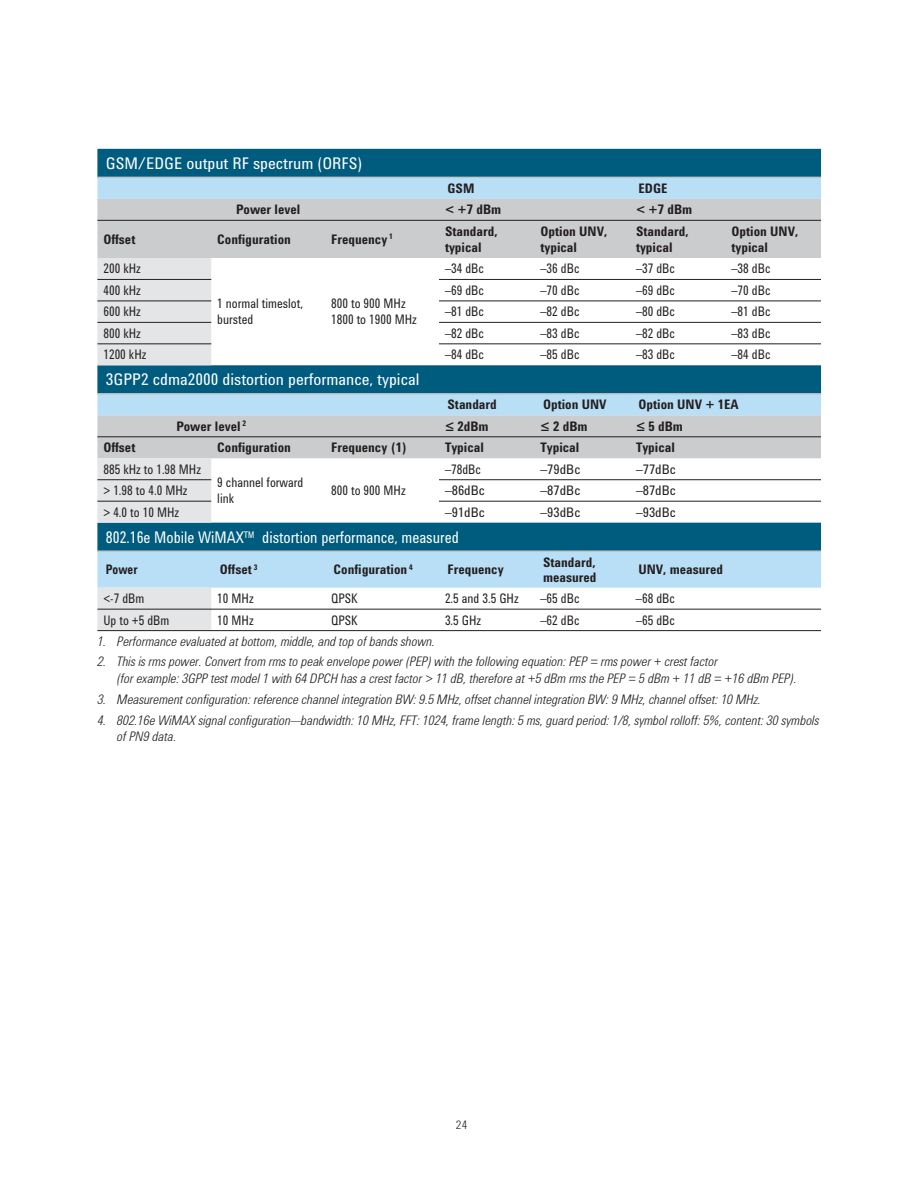
<style>
.page{position:relative;width:918px;height:1188px;background:#fff}
.page>*{position:absolute;margin:0;border:0;box-sizing:border-box;transform-origin:0 0}
.t1{font:16.5px "Agilent Condensed CFF";color:#fff}
.t2{font:16.5px "Agilent Condensed CFF";color:#fff;scale:.9 1}
.t3{font:italic 300 13.5px/16.5px "Agilent Condensed CFF";color:#231f20}
.t4{font:13.5px/16.2px "Agilent Condensed CFF";color:#231f20;scale:.9 1}
.t5{font:700 13.5px/16.2px "Agilent Condensed CFF";color:#231f20}
.t6{font:13.5px "Agilent Condensed CFF";color:#231f20}
.t7{font:700 13.5px "Agilent Condensed CFF";color:#231f20;scale:.9 1}
.t8{font:300 12px "Agilent Condensed CFF";color:#231f20}
</style>
<div class="page">
<div style="left:97px;top:149px;width:724px;height:28px;background:#005c7e"></div>
<svg style="left:97px;top:178px;width:724px;height:410px"></svg>
<svg style="left:97px;top:199px;width:724px;height:259px"></svg>
<svg style="left:97px;top:258px;width:114px;height:372px;background:#b7cbd4"></svg>
<hr style="left:97px;top:279px;width:114px;height:1px;background:#231f20">
<hr style="left:439px;top:279px;width:382px;height:1px;background:#231f20">
<hr style="left:97px;top:479px;width:114px;height:1px;background:#231f20">
<hr style="left:439px;top:479px;width:382px;height:1px;background:#231f20">
<hr style="left:439px;top:301px;width:382px;height:1px;background:#231f20">
<hr style="left:439px;top:322px;width:382px;height:1px;background:#231f20">
<hr style="left:439px;top:343px;width:382px;height:1px;background:#231f20">
<hr style="left:439px;top:501px;width:382px;height:1px;background:#231f20">
<hr style="left:211px;top:609px;width:610px;height:1px;background:#231f20">
<hr style="left:211px;top:630px;width:610px;height:1px;background:#231f20">
<hr style="left:97px;top:301px;width:114px;height:1px;background:#231f20">
<hr style="left:97px;top:322px;width:114px;height:1px;background:#231f20">
<hr style="left:97px;top:343px;width:114px;height:1px;background:#231f20">
<hr style="left:97px;top:501px;width:114px;height:1px;background:#231f20">
<hr style="left:97px;top:609px;width:114px;height:1px;background:#231f20">
<hr style="left:97px;top:630px;width:114px;height:1px;background:#231f20">
<hr style="left:97px;top:177px;width:724px;height:1px;background:#c2c4c6">
<hr style="left:97px;top:393px;width:438px;height:2px;background:#c2c4c6">
<hr style="left:535px;top:393px;width:95px;height:2px;background:#c2c4c6">
<hr style="left:97px;top:220px;width:724px;height:1px;background:#231f20">
<hr style="left:325px;top:436px;width:496px;height:1px;background:#231f20">
<hr style="left:97px;top:436px;width:114px;height:1px;background:#231f20">
<hr style="left:211px;top:436px;width:114px;height:1px;background:#231f20">
<hr style="left:630px;top:393px;width:191px;height:2px;background:#c2c4c6">
<hr style="left:97px;top:550px;width:629px;height:2px;background:#c2c4c6">
<hr style="left:726px;top:550px;width:95px;height:2px;background:#c2c4c6">
<p class="t1" style="left:106px;top:157px;width:258px">GSM/EDGE output RF spectrum (ORFS)</p>
<p class="t5" style="left:448px;top:182px;width:28px">GSM</p>
<p class="t5" style="left:639px;top:182px;width:31px">EDGE</p>
<p class="t5" style="left:236px;top:203px;width:66px">Power level</p>
<p class="t5" style="left:445px;top:203px;width:58px">&lt; +7 dBm</p>
<p class="t5" style="left:636px;top:203px;width:58px">&lt; +7 dBm</p>
<p class="t5" style="left:103px;top:233px;width:33px">Offset</p>
<p class="t5" style="left:217px;top:233px;width:75px">Configuration</p>
<p class="t5" style="left:331px;top:233px;width:63px">Frequency <sup>1</sup></p>
<p class="t5" style="left:445px;top:225px;width:54px">Standard, typical</p>
<p class="t5" style="left:541px;top:225px;width:68px">Option UNV, typical</p>
<p class="t5" style="left:636px;top:225px;width:54px">Standard, typical</p>
<p class="t5" style="left:732px;top:225px;width:68px">Option UNV, typical</p>
<p class="t4" style="left:103px;top:262px;width:43px">200 kHz</p>
<p class="t4" style="left:217px;top:297px;width:97px">1 normal timeslot, bursted</p>
<p class="t4" style="left:331px;top:297px;width:97px">800 to 900 MHz<br>1800 to 1900 MHz</p>
<p class="t4" style="left:445px;top:262px;width:45px">–34 dBc</p>
<p class="t4" style="left:541px;top:262px;width:45px">–36 dBc</p>
<p class="t4" style="left:636px;top:262px;width:45px">–37 dBc</p>
<p class="t4" style="left:732px;top:262px;width:45px">–38 dBc</p>
<p class="t4" style="left:103px;top:284px;width:43px">400 kHz</p>
<p class="t4" style="left:445px;top:284px;width:45px">–69 dBc</p>
<p class="t4" style="left:541px;top:284px;width:45px">–70 dBc</p>
<p class="t4" style="left:636px;top:284px;width:45px">–69 dBc</p>
<p class="t4" style="left:732px;top:284px;width:45px">–70 dBc</p>
<p class="t4" style="left:103px;top:305px;width:43px">600 kHz</p>
<p class="t4" style="left:445px;top:305px;width:45px">–81 dBc</p>
<p class="t4" style="left:541px;top:305px;width:45px">–82 dBc</p>
<p class="t4" style="left:636px;top:305px;width:45px">–80 dBc</p>
<p class="t4" style="left:732px;top:305px;width:45px">–81 dBc</p>
<p class="t4" style="left:103px;top:327px;width:43px">800 kHz</p>
<p class="t4" style="left:445px;top:327px;width:45px">–82 dBc</p>
<p class="t4" style="left:541px;top:327px;width:45px">–83 dBc</p>
<p class="t4" style="left:636px;top:327px;width:45px">–82 dBc</p>
<p class="t4" style="left:732px;top:327px;width:45px">–83 dBc</p>
<p class="t4" style="left:103px;top:348px;width:49px">1200 kHz</p>
<p class="t4" style="left:445px;top:348px;width:45px">–84 dBc</p>
<p class="t4" style="left:541px;top:348px;width:45px">–85 dBc</p>
<p class="t4" style="left:636px;top:348px;width:45px">–83 dBc</p>
<p class="t4" style="left:732px;top:348px;width:45px">–84 dBc</p>
<p class="t1" style="left:106px;top:374px;width:315px">3GPP2 cdma2000 distortion performance, typical</p>
<p class="t5" style="left:448px;top:398px;width:51px">Standard</p>
<p class="t5" style="left:543px;top:398px;width:65px">Option UNV</p>
<p class="t5" style="left:639px;top:398px;width:102px">Option UNV + 1EA</p>
<p class="t5" style="left:176px;top:420px;width:71px">Power level <sup>2</sup></p>
<p class="t5" style="left:445px;top:420px;width:45px">≤ 2dBm</p>
<p class="t5" style="left:541px;top:420px;width:48px">≤ 2 dBm</p>
<p class="t5" style="left:636px;top:420px;width:48px">≤ 5 dBm</p>
<p class="t5" style="left:103px;top:441px;width:33px">Offset</p>
<p class="t5" style="left:217px;top:441px;width:75px">Configuration</p>
<p class="t5" style="left:331px;top:441px;width:77px">Frequency (1)</p>
<p class="t5" style="left:445px;top:441px;width:40px">Typical</p>
<p class="t5" style="left:541px;top:441px;width:40px">Typical</p>
<p class="t5" style="left:636px;top:441px;width:40px">Typical</p>
<p class="t4" style="left:103px;top:462px;width:110px">885 kHz to 1.98 MHz</p>
<p class="t4" style="left:217px;top:476px;width:97px">9 channel forward link</p>
<p class="t4" style="left:331px;top:484px;width:84px">800 to 900 MHz</p>
<p class="t4" style="left:445px;top:462px;width:41px">–78dBc</p>
<p class="t6" style="left:541px;top:464px;width:41px">–79dBc</p>
<p class="t6" style="left:636px;top:464px;width:41px">–77dBc</p>
<p class="t4" style="left:103px;top:484px;width:95px">&gt; 1.98 to 4.0 MHz</p>
<p class="t6" style="left:445px;top:486px;width:41px">–86dBc</p>
<p class="t6" style="left:541px;top:486px;width:41px">–87dBc</p>
<p class="t6" style="left:636px;top:486px;width:41px">–87dBc</p>
<p class="t4" style="left:103px;top:505px;width:86px">&gt; 4.0 to 10 MHz</p>
<p class="t6" style="left:445px;top:507px;width:41px">–91dBc</p>
<p class="t6" style="left:541px;top:507px;width:41px">–93dBc</p>
<p class="t6" style="left:636px;top:507px;width:41px">–93dBc</p>
<p class="t2" style="left:106px;top:531px;width:394px">802.16e Mobile WiMAX™ distortion performance, measured</p>
<p class="t7" style="left:106px;top:565px;width:37px">Power</p>
<p class="t5" style="left:220px;top:563px;width:39px">Offset <sup>3</sup></p>
<p class="t5" style="left:334px;top:563px;width:81px">Configuration <sup>4</sup></p>
<p class="t5" style="left:448px;top:563px;width:58px">Frequency</p>
<p class="t5" style="left:543px;top:556px;width:55px;line-height:15px">Standard, measured</p>
<p class="t5" style="left:639px;top:563px;width:86px">UNV, measured</p>
<p class="t4" style="left:103px;top:592px;width:47px">&lt;-7 dBm</p>
<p class="t4" style="left:217px;top:592px;width:42px">10 MHz</p>
<p class="t4" style="left:331px;top:592px;width:31px">QPSK</p>
<p class="t4" style="left:445px;top:592px;width:83px">2.5 and 3.5 GHz</p>
<p class="t4" style="left:541px;top:592px;width:45px">–65 dBc</p>
<p class="t4" style="left:636px;top:592px;width:45px">–68 dBc</p>
<p class="t4" style="left:103px;top:613px;width:75px">Up to +5 dBm</p>
<p class="t4" style="left:217px;top:613px;width:42px">10 MHz</p>
<p class="t4" style="left:331px;top:613px;width:31px">QPSK</p>
<p class="t4" style="left:445px;top:613px;width:42px">3.5 GHz</p>
<p class="t4" style="left:541px;top:613px;width:45px">–62 dBc</p>
<p class="t4" style="left:636px;top:613px;width:45px">–65 dBc</p>
<p class="t3" style="left:97px;top:634px;width:339px">1. Performance evaluated at bottom, middle, and top of bands shown.</p>
<p class="t3" style="left:117px;top:655px;width:681px;text-indent:-19px">2. This is rms power. Convert from rms to peak envelope power (PEP) with the following equation: PEP = rms power + crest factor<br>(for example: 3GPP test model 1 with 64 DPCH has a crest factor &gt; 11 dB, therefore at +5 dBm rms the PEP = 5 dBm + 11 dB = +16 dBm PEP).</p>
<p class="t3" style="left:97px;top:692px;width:665px">3. Measurement configuration: reference channel integration BW: 9.5 MHz, offset channel integration BW: 9 MHz, channel offset: 10 MHz.</p>
<p class="t3" style="left:117px;top:713px;width:704px;text-indent:-19px">4. 802.16e WiMAX signal configuration―bandwidth: 10 MHz, FFT: 1024, frame length: 5 ms, guard period: 1/ 8, symbol rolloff: 5%, content: 30 symbols of PN9 data.</p>
<p class="t8" style="left:456px;top:1120px;width:13px">24</p>
</div>
